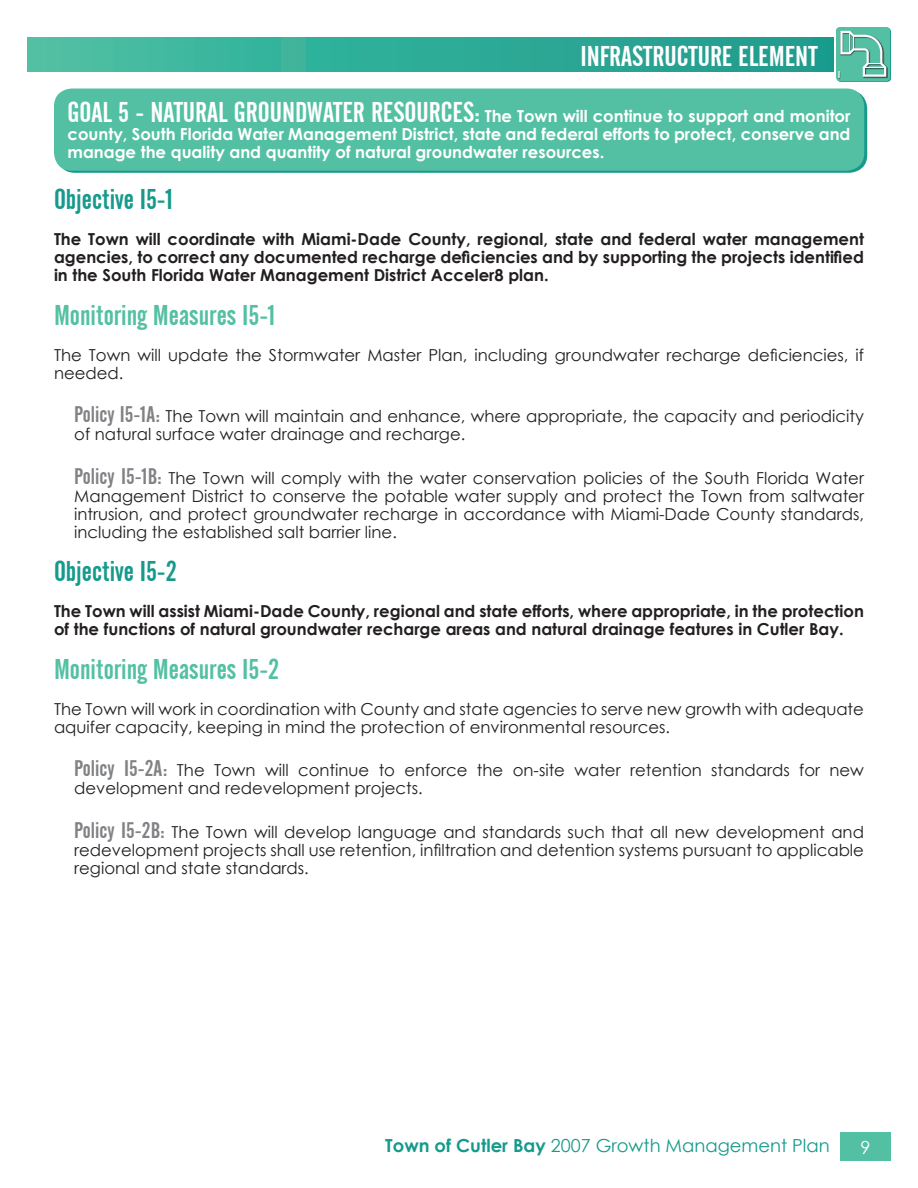
<style>
.page{position:relative;width:918px;height:1188px;background:#fff}
.page>*{position:absolute;margin:0;border:0;box-sizing:border-box;transform-origin:0 0}
.Paragraph_Style_1{font:28.5px "Alternate Gothic No 2 BT";color:#54c0a3}
.Paragraph_Style_1-2{font:28.5px "Alternate Gothic No 2 BT";color:#169a8c}
.t1{font:28.5px "Alternate Gothic No 2 BT";color:#fff}
.t2{font:18px "Century Gothic";color:#169a8c}
.t3{font:18px "Century Gothic";color:#fff}
.Paragraph_Style_1-3{font:16.5px/18px "Century Gothic";color:#231f20}
.Paragraph_Style_1-4{font:700 16.5px/18px "Century Gothic";color:#231f20;text-align:justify}
.t4{font:700 16.5px/18px "Century Gothic";color:#fff;text-align:justify}
.t5{font:700 9.6px "Century Gothic";color:#fff}
.s1{font-family:"Alternate Gothic No 2 BT";font-weight:400;font-size:28.5px}
.s2{font-family:"Alternate Gothic No 2 BT";font-size:22.5px;color:#808285}
.s3{font-weight:700}
</style>
<div class="page">
<div style="left:840px;top:1133px;width:51px;height:28px;background:#54c0a3"></div>
<div style="left:27px;top:38px;width:807px;height:34px;background:linear-gradient(to right,#49c0a3,#1b9a8d)"></div>
<svg style="left:837px;top:28px;width:54px;height:54px"></svg>
<div style="left:836px;top:27px;width:54px;height:54px;background:#54c0a3;border-radius:4px"></div>
<div style="left:840px;top:31px;width:48px;height:47px;background:#231f20;opacity:.75"></div>
<svg style="left:838px;top:31px;width:48px;height:49px"></svg>
<div style="left:57px;top:91px;width:810px;height:82px;background:#169a8c;border-radius:18px"></div>
<div style="left:54px;top:88px;width:810px;height:83px;background:#54c0a3;border-radius:18px"></div>
<h1 class="t1" style="left:580px;top:40px;width:239px">INFRASTRUCTURE ELEMENT</h1>
<p class="t5" style="left:838px;top:68px;width:4px">I</p>
<p class="t4" style="left:68px;top:106px;width:785px"><span class="s1">GOAL 5 - NATURAL GROUNDWATER RESOURCES:</span> The Town will continue to support and monitor county, South Florida Water Management District, state and federal efforts to protect, conserve and manage the quality and quantity of natural groundwater resources.</p>
<p class="Paragraph_Style_1-2" style="left:54px;top:183px;width:121px">Objective I5-1</p>
<p class="Paragraph_Style_1-4" style="left:54px;top:229px;width:812px">The Town will coordinate with Miami-Dade County, regional, state and federal water management agencies, to correct any documented recharge deficiencies and by supporting the projects identified in the South Florida Water Management District Acceler8 plan.</p>
<p class="Paragraph_Style_1" style="left:54px;top:299px;width:223px">Monitoring Measures I5-1</p>
<p class="Paragraph_Style_1-3" style="left:54px;top:345px;width:812px">The Town will update the Stormwater Master Plan, including groundwater recharge deficiencies, if needed.</p>
<p class="Paragraph_Style_1-3" style="left:74px;top:407px;width:791px"><span class="s2">Policy I5-1A:</span> The Town will maintain and enhance, where appropriate, the capacity and periodicity of natural surface water drainage and recharge.</p>
<p class="Paragraph_Style_1-3" style="left:74px;top:468px;width:791px;text-align:justify"><span class="s2">Policy I5-1B:</span> The Town will comply with the water conservation policies of the South Florida Water Management District to conserve the potable water supply and protect the Town from saltwater intrusion, and protect groundwater recharge in accordance with Miami-Dade County standards, including the established salt barrier line.</p>
<p class="Paragraph_Style_1-2" style="left:54px;top:555px;width:125px">Objective I5-2</p>
<p class="Paragraph_Style_1-4" style="left:54px;top:601px;width:811px">The Town will assist Miami-Dade County, regional and state efforts, where appropriate, in the protection of the functions of natural groundwater recharge areas and natural drainage features in Cutler Bay.</p>
<p class="Paragraph_Style_1" style="left:54px;top:653px;width:227px">Monitoring Measures I5-2</p>
<p class="Paragraph_Style_1-3" style="left:54px;top:699px;width:811px">The Town will work in coordination with County and state agencies to serve new growth with adequate aquifer capacity, keeping in mind the protection of environmental resources.</p>
<p class="Paragraph_Style_1-3" style="left:74px;top:761px;width:791px"><span class="s2">Policy I5-2A:</span> The Town will continue to enforce the on-site water retention standards for new development and redevelopment projects.</p>
<p class="Paragraph_Style_1-3" style="left:74px;top:822px;width:791px;text-align:justify"><span class="s2">Policy I5-2B:</span> The Town will develop language and standards such that all new development and redevelopment projects shall use retention, infiltration and detention systems pursuant to applicable regional and state standards.</p>
<p class="t2" style="left:385px;top:1133px;width:446px"><span class="s3">Town of Cutler Bay</span> 2007 Growth Management Plan</p>
<p class="t3" style="left:861px;top:1135px;width:11px">9</p>
</div>
